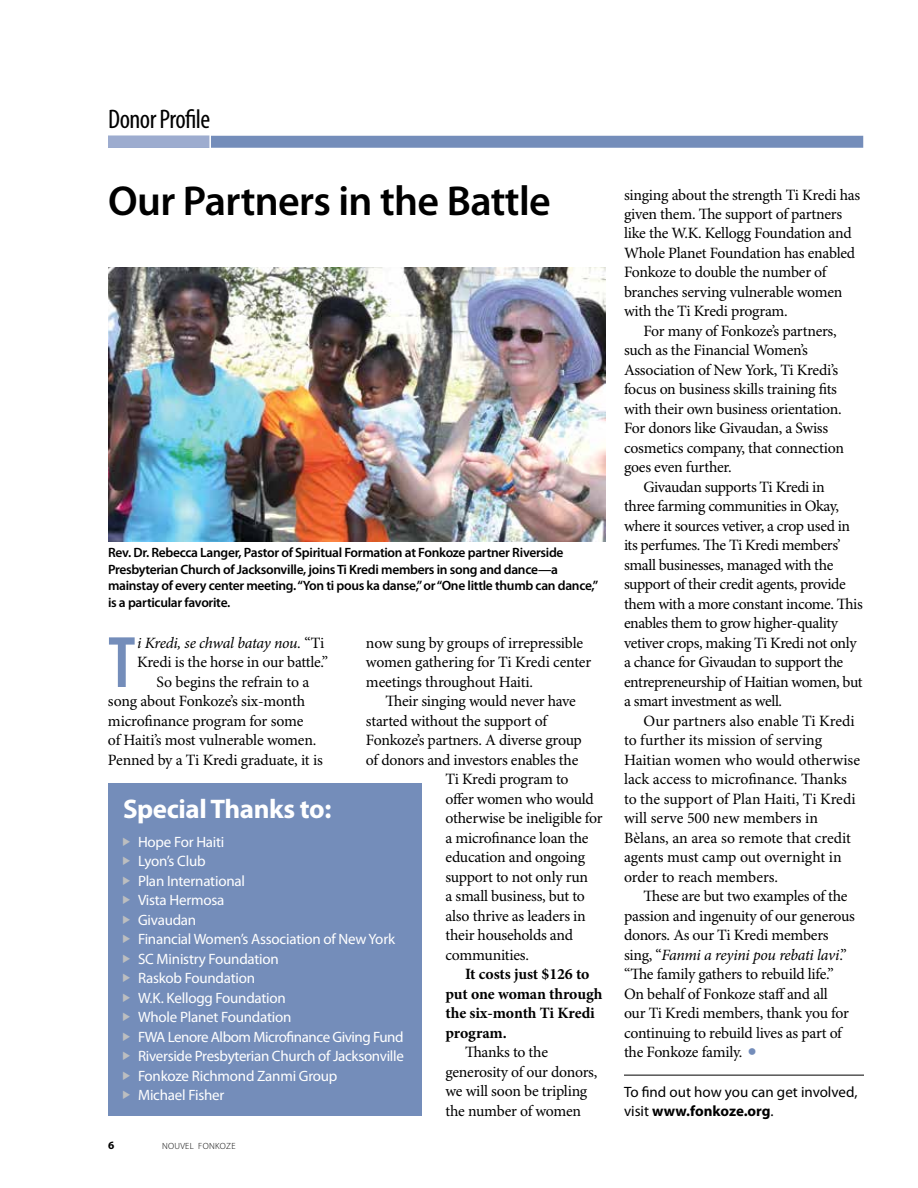
<style>
.page{position:relative;width:918px;height:1188px;background:#fff}
.page>*{position:absolute;margin:0;border:0;box-sizing:border-box;transform-origin:0 0}
.t1{font:600 condensed 73.65px "Myriad Pro";color:#748dba}
.t2{font:600 42px "Myriad Pro";letter-spacing:-.015em;color:#000}
.t3{font:700 27px "Myriad Pro";letter-spacing:-.015em;color:#fff}
.t4{font:condensed 27px "Myriad Pro";letter-spacing:-.02em;color:#000}
.t5{font:15.75px/19.5px "Minion Pro";letter-spacing:-.02em;color:#000}
.t6{font:700 15.75px/19.5px "Minion Pro";letter-spacing:-.005em;color:#000}
.t7{font:italic 15.75px "Minion Pro";letter-spacing:-.02em;color:#000}
.t8{font:15px/19.5px "Myriad Pro";letter-spacing:-.015em;color:#fff}
.t9{font:15px/19.5px "Myriad Pro";color:#000}
.t10{font:600 13.5px/16.5px "Myriad Pro";letter-spacing:-.02em;color:#000}
.t11{font:700 11.25px "Myriad Pro";color:#000}
.t12{font:300 9px "Myriad Pro";letter-spacing:.035em;color:#000}
.s1{font-style:normal}
.s2{font-style:italic}
.s3{font-weight:700}
</style>
<div class="page">
<hr style="left:624px;top:1075px;width:240px;height:1px;background:#000">
<div style="left:108px;top:136px;width:755px;height:12px;background:#748dba"></div>
<div style="left:108px;top:136px;width:102px;height:12px;background:#9daccf"></div>
<svg style="left:209px;top:135px;width:2px;height:13px"></svg>
<img style="left:108px;top:267px;width:498px;height:274px">
<div style="left:108px;top:783px;width:314px;height:333px;background:#748dba"></div>
<h3 class="t4" style="left:108px;top:103px;width:104px">Donor Profile</h3>
<h2 class="t2" style="left:108px;top:174px;width:444px">Our Partners in the Battle</h2>
<p class="t10" style="left:108px;top:544px;width:492px">Rev. Dr. Rebecca Langer, Pastor of Spiritual Formation at Fonkoze partner Riverside Presbyterian Church of Jacksonville, joins Ti Kredi members in song and dance—a mainstay of every center meeting. “Yon ti pous ka danse,” or “One little thumb can dance,” is a particular favorite.</p>
<h1 class="t1" style="left:108px;top:622px;width:29px">T</h1>
<p class="t7" style="left:137px;top:632px;width:189px">i Kredi, se chwal batay nou. <span class="s1">“Ti</span></p>
<p class="t5" style="left:366px;top:634px;width:227px">now sung by groups of irrepressible women gathering for Ti Kredi center meetings throughout Haiti.</p>
<p class="t5" style="left:385px;top:692px;width:192px">Their singing would never have</p>
<p class="t5" style="left:366px;top:712px;width:183px">started without the support of</p>
<p class="t5" style="left:366px;top:731px;width:217px">Fonkoze’s partners. A diverse group</p>
<p class="t5" style="left:366px;top:751px;width:214px">of donors and investors enables the</p>
<p class="t5" style="left:446px;top:770px;width:125px">Ti Kredi program to</p>
<p class="t5" style="left:446px;top:790px;width:150px">offer women who would</p>
<p class="t5" style="left:446px;top:809px;width:159px">otherwise be ineligible for</p>
<p class="t5" style="left:446px;top:829px;width:144px">a microfinance loan the</p>
<p class="t5" style="left:446px;top:848px;width:141px">education and ongoing</p>
<p class="t5" style="left:446px;top:868px;width:144px">support to not only run</p>
<p class="t5" style="left:446px;top:887px;width:141px">a small business, but to</p>
<p class="t5" style="left:446px;top:907px;width:142px">also thrive as leaders in</p>
<p class="t5" style="left:446px;top:926px;width:129px">their households and</p>
<p class="t5" style="left:446px;top:946px;width:85px">communities.</p>
<p class="t6" style="left:446px;top:964px;width:159px;text-indent:19px">It costs just $126 to put one woman through the six-month Ti Kredi program.</p>
<p class="t5" style="left:446px;top:1043px;width:153px;text-indent:19px">Thanks to the generosity of our donors, we will soon be tripling the number of women</p>
<p class="t5" style="left:137px;top:653px;width:192px">Kredi is the horse in our battle.”</p>
<p class="t5" style="left:157px;top:673px;width:154px">So begins the refrain to a</p>
<p class="t5" style="left:108px;top:692px;width:199px">song about Fonkoze’s six-month</p>
<p class="t5" style="left:108px;top:712px;width:197px">microfinance program for some</p>
<p class="t5" style="left:108px;top:731px;width:210px">of Haiti’s most vulnerable women.</p>
<p class="t5" style="left:108px;top:751px;width:216px">Penned by a Ti Kredi graduate, it is</p>
<h3 class="t3" style="left:123px;top:792px;width:210px">Special Thanks to:</h3>
<p class="t8" style="left:138px;top:832px;width:267px">Hope For Haiti<br>Lyon’s Club<br>Plan International<br>Vista Hermosa<br>Givaudan<br>Financial Women’s Association of New York<br>SC Ministry Foundation<br>Raskob Foundation<br>W.K. Kellogg Foundation<br>Whole Planet Foundation<br>FWA Lenore Albom Microfinance Giving Fund<br>Riverside Presbyterian Church of Jacksonville<br>Fonkoze Richmond Zanmi Group<br>Michael Fisher</p>
<p class="t11" style="left:108px;top:1138px;width:8px">6</p>
<p class="t12" style="left:162px;top:1141px;width:75px">NOUVEL FON KOZE</p>
<p class="t5" style="left:624px;top:185px;width:238px">singing about the strength Ti Kredi has given them. The support of partners like the W.K. Kellogg Foundation and Whole Planet Foundation has enabled Fonkoze to double the number of branches serving vulnerable women with the Ti Kredi program.</p>
<p class="t5" style="left:624px;top:322px;width:222px;text-indent:19px">For many of Fonkoze’s partners, such as the Financial Women’s<br>Association of New York, Ti Kredi’s focus on business skills training fits with their own business orientation.<br>For donors like Givaudan, a Swiss cosmetics company, that connection goes even further.</p>
<p class="t5" style="left:624px;top:478px;width:240px;text-indent:19px">Givaudan supports Ti Kredi in<br>three farming communities in Okay, where it sources vetiver, a crop used in its perfumes. The Ti Kredi members’ small businesses, managed with the support of their credit agents, provide them with a more constant income. This enables them to grow higher-quality vetiver crops, making Ti Kredi not only a chance for Givaudan to support the entrepreneurship of Haitian women, but a smart investment as well.</p>
<p class="t5" style="left:624px;top:712px;width:238px;text-indent:19px">Our partners also enable Ti Kredi to further its mission of serving<br>Haitian women who would otherwise lack access to microfinance. Thanks to the support of Plan Haiti, Ti Kredi will serve 500 new members in<br>Bèlans, an area so remote that credit agents must camp out overnight in order to reach members.</p>
<p class="t5" style="left:624px;top:887px;width:233px;text-indent:19px">These are but two examples of the passion and ingenuity of our generous donors. As our Ti Kredi members sing, “<span class="s2">Fanmi a reyini pou rebati lavi</span>.” “The family gathers to rebuild life.” On behalf of Fonkoze staff and all<br>our Ti Kredi members, thank you for continuing to rebuild lives as part of the Fonkoze family.</p>
<p class="t9" style="left:624px;top:1081px;width:235px">To find out how you can get involved, visit <span class="s3">www.fonkoze.org</span>.</p>
</div>
